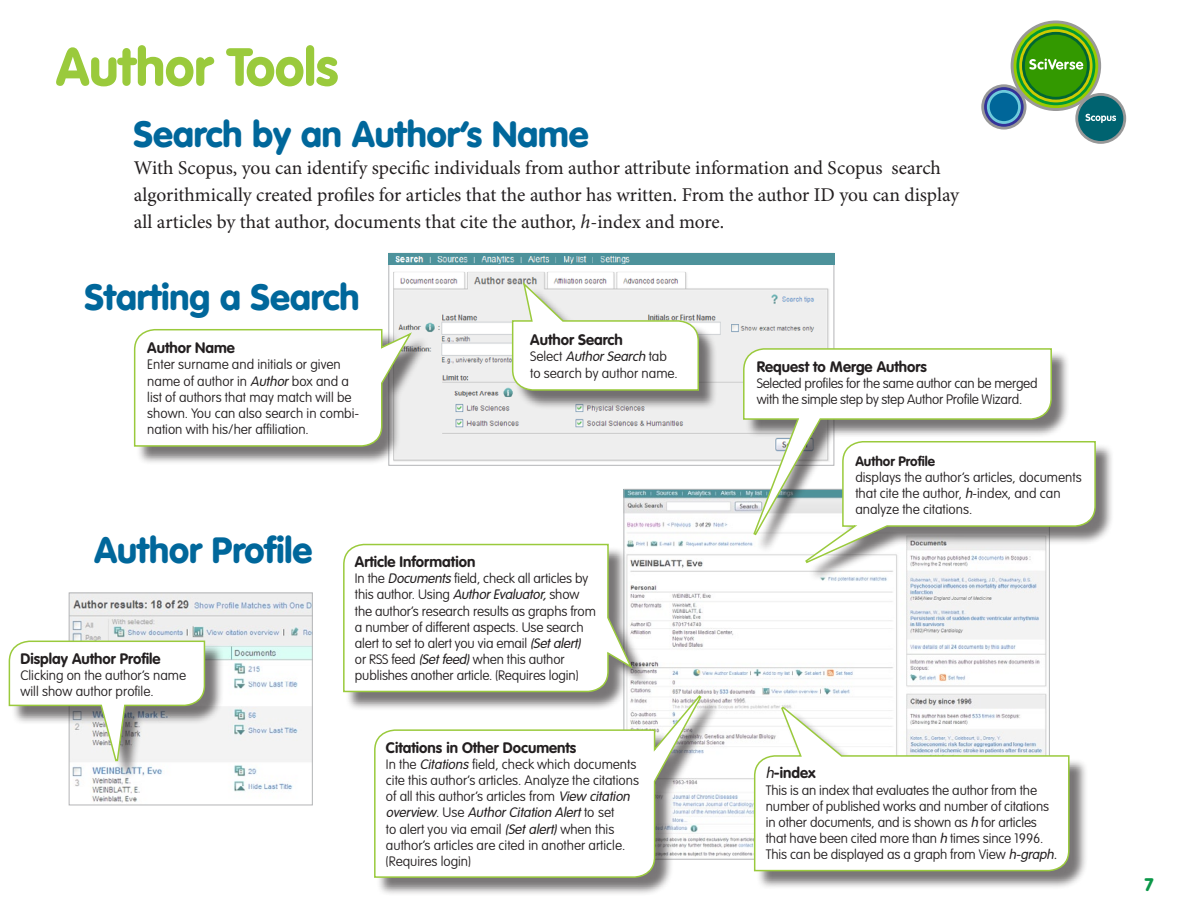
<style>
.page{position:relative;width:1188px;height:918px;background:#fff}
.page>*{position:absolute;margin:0;border:0;box-sizing:border-box;transform-origin:0 0}
.t1{font:900 52.5px "VAG Rounded";color:#9aca3c}
.t2{font:900 36px "VAG Rounded";color:#00679b}
.t3{font:19.5px/27px "Minion Pro";letter-spacing:-.005em;color:#231f20}
.t4{font:900 18px "VAG Rounded";color:#0b9748}
.t5{font:700 15px "VAG Rounded";color:#231f20}
.t6{font:100 13.5px/16.2px "VAG Rounded";letter-spacing:-.01em;color:#231f20}
.t7{font:700 13.5px "VAG Rounded";color:#231f20}
.s1{font-style:italic}
.s2{font-weight:300;font-style:italic}
</style>
<div class="page">
<svg style="left:1075px;top:93px;width:51px;height:51px"></svg>
<div style="left:1078px;top:96px;width:45px;height:45px;background:#006370;border-radius:50%"></div>
<svg style="left:981px;top:84px;width:45px;height:46px"></svg>
<svg style="left:1011px;top:21px;width:90px;height:90px"></svg>
<svg style="left:1014px;top:23px;width:84px;height:85px"></svg>
<svg style="left:1016px;top:26px;width:79px;height:79px"></svg>
<svg style="left:1019px;top:29px;width:74px;height:73px"></svg>
<svg style="left:1022px;top:32px;width:68px;height:68px"></svg>
<div style="left:1025px;top:35px;width:62px;height:62px;background:#390;border-radius:50%"></div>
<svg style="left:984px;top:87px;width:40px;height:40px"></svg>
<svg style="left:987px;top:90px;width:34px;height:34px"></svg>
<div style="left:990px;top:93px;width:28px;height:28px;background:#069;border-radius:50%"></div>
<svg style="left:1029px;top:59px;width:54px;height:11px"></svg>
<svg style="left:1086px;top:114px;width:30px;height:9px"></svg>
<img style="left:393px;top:272px;width:436px;height:190px">
<img style="left:389px;top:253px;width:445px;height:12px">
<img style="left:626px;top:491px;width:421px;height:366px">
<img style="left:71px;top:595px;width:240px;height:208px">
<div style="left:69px;top:593px;width:244px;height:212px;border:1px solid #939598"></div>
<div style="left:745px;top:350px;width:326px;height:203px;background:#231f20;opacity:.61"></div>
<svg style="left:742px;top:347px;width:311px;height:189px"></svg>
<div style="left:345px;top:546px;width:305px;height:165px;background:#231f20;opacity:.61"></div>
<svg style="left:343px;top:543px;width:291px;height:150px"></svg>
<div style="left:376px;top:699px;width:343px;height:198px;background:#231f20;opacity:.61"></div>
<svg style="left:373px;top:694px;width:330px;height:185px"></svg>
<div style="left:756px;top:710px;width:332px;height:180px;background:#231f20;opacity:.61"></div>
<svg style="left:753px;top:706px;width:317px;height:166px"></svg>
<div style="left:808px;top:443px;width:307px;height:138px;background:#231f20;opacity:.61"></div>
<svg style="left:804px;top:440px;width:293px;height:124px"></svg>
<div style="left:11px;top:643px;width:213px;height:136px;background:#231f20;opacity:.61"></div>
<svg style="left:8px;top:640px;width:198px;height:122px"></svg>
<div style="left:136px;top:331px;width:293px;height:134px;background:#231f20;opacity:.61"></div>
<svg style="left:133px;top:328px;width:281px;height:119px"></svg>
<div style="left:514px;top:286px;width:204px;height:123px;background:#231f20;opacity:.61"></div>
<svg style="left:511px;top:280px;width:189px;height:111px"></svg>
<h1 class="t1" style="left:56px;top:35px;width:284px">Author Tools</h1>
<h2 class="t2" style="left:134px;top:113px;width:456px">Search by an Author’s Name</h2>
<p class="t3" style="left:134px;top:155px;width:827px">With Scopus, you can identify specific individuals from author attribute information and Scopus search algorithmically created profiles for articles that the author has written. From the author ID you can display all articles by that author, documents that cite the author, <span class="s1">h</span>-index and more.</p>
<h2 class="t2" style="left:85px;top:276px;width:276px">Starting a Search</h2>
<p class="t5" style="left:147px;top:339px;width:89px">Author Name</p>
<p class="t6" style="left:147px;top:357px;width:214px">Enter surname and initials or given name of author in <span class="s2">Author</span>box and a list of authors that may match will be shown. You can also search in combi&shy;nation with his/her affiliation.</p>
<p class="t5" style="left:530px;top:331px;width:94px">Author Search</p>
<p class="t6" style="left:530px;top:349px;width:149px">S e l e c t <span class="s2">AuthorSearch</span> t a b to search by author name.</p>
<h2 class="t2" style="left:94px;top:529px;width:220px">Author Profile</h2>
<p class="t5" style="left:21px;top:650px;width:142px">Display Author Profile</p>
<p class="t6" style="left:21px;top:668px;width:167px">Clicking on the author’s name will show author profile.</p>
<p class="t5" style="left:355px;top:553px;width:122px">Article Information</p>
<p class="t6" style="left:355px;top:571px;width:243px">In the <span class="s2">Documents</span>field, check all articles by this author. Using <span class="s2">AuthorEvaluator,</span>show the author’s research results as graphs from a number of different aspects. Use search alert to set to alert you via email <span class="s2">(Setalert) </span>or RSS feed <span class="s2">(Setfeed)</span>when this author publishes another article. (Requires login)</p>
<p class="t5" style="left:757px;top:358px;width:172px">Request to Merge Authors</p>
<p class="t6" style="left:757px;top:376px;width:282px">Selected profiles for the same author can be merged with the simple step by step Author Profile Wizard.</p>
<p class="t7" style="left:855px;top:453px;width:81px">Author Profile</p>
<p class="t6" style="left:855px;top:469px;width:228px">displays the author’s articles, documents that cite the author, <span class="s2">h</span>-index, and can analyze the citations.</p>
<p class="t5" style="left:386px;top:738px;width:192px">Citations in Other Documents</p>
<p class="t6" style="left:386px;top:756px;width:255px">In the <span class="s2">Citations</span>field, check which documents cite this author’s articles. Analyze the citations of all this author’s articles from <span class="s2">View citation overview</span>. U s e <span class="s2">AuthorCitation Alert</span>t o s e t<br>to alert you via email <span class="s2">(Setalert)</span>when this author’s articles are cited in another article. (Requires login)</p>
<p class="t5" style="left:766px;top:764px;width:51px"><span class="s2">h</span>-index</p>
<p class="t6" style="left:766px;top:782px;width:296px">This is an index that evaluates the author from the number of published works and number of citations in other documents, and is shown as <span class="s2">h</span> for articles that have been cited more than <span class="s2">h</span> times since 1996.<br>This can be displayed as a graph from View <span class="s2">h-graph.</span></p>
<h3 class="t4" style="left:1145px;top:874px;width:10px">7</h3>
</div>
